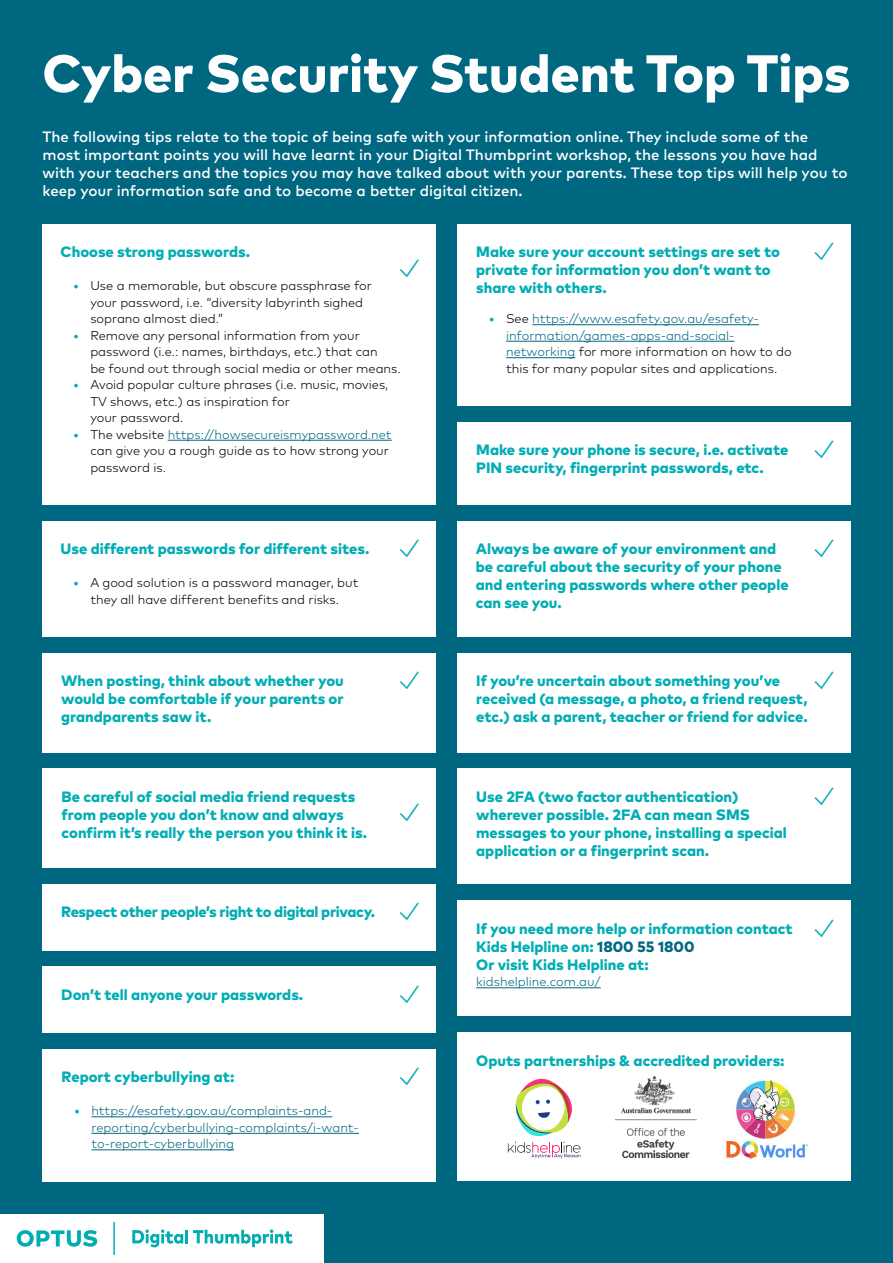
<style>
.page{position:relative;width:893px;height:1263px;background:#006781}
.page>*{position:absolute;margin:0;border:0;box-sizing:border-box;transform-origin:0 0}
.t1{font:800 52.5px "Mark OT";color:#fff}
.t2{font:800 15px/18px "Mark OT";color:#00adb3}
.t3{font:500 15px/18px "Mark OT";color:#fff}
.t4{font:800 15px "Mark OT";letter-spacing:-.02em;color:#00adb3}
.t5{font:300 12.75px/16.5px "Mark OT";color:#000}
.t6{font:300 12.75px/16.5px "Mark OT";color:#006781}
.s1{font-weight:500;color:#00adb3}
.s2{color:#006781}
.s3{color:#000}
</style>
<div class="page">
<div style="left:43px;top:521px;width:393px;height:116px;background:#fff"></div>
<div style="left:43px;top:224px;width:393px;height:281px;background:#fff"></div>
<hr style="left:168px;top:440px;width:224px;height:1px;background:#006781">
<div style="left:457px;top:521px;width:393px;height:116px;background:#fff"></div>
<div style="left:43px;top:653px;width:393px;height:99px;background:#fff"></div>
<div style="left:43px;top:967px;width:393px;height:66px;background:#fff"></div>
<div style="left:43px;top:884px;width:393px;height:66px;background:#fff"></div>
<div style="left:457px;top:653px;width:393px;height:99px;background:#fff"></div>
<div style="left:457px;top:422px;width:393px;height:83px;background:#fff"></div>
<div style="left:457px;top:769px;width:393px;height:115px;background:#fff"></div>
<div style="left:43px;top:769px;width:393px;height:99px;background:#fff"></div>
<div style="left:457px;top:224px;width:393px;height:182px;background:#fff"></div>
<hr style="left:532px;top:324px;width:227px;height:1px;background:#006781">
<hr style="left:506px;top:341px;width:228px;height:1px;background:#006781">
<hr style="left:506px;top:357px;width:69px;height:1px;background:#006781">
<div style="left:43px;top:1049px;width:393px;height:132px;background:#fff"></div>
<hr style="left:91px;top:1116px;width:241px;height:1px;background:#006781">
<hr style="left:91px;top:1133px;width:268px;height:1px;background:#006781">
<hr style="left:91px;top:1149px;width:143px;height:1px;background:#006781">
<div style="left:457px;top:901px;width:393px;height:115px;background:#fff"></div>
<div style="left:457px;top:1033px;width:393px;height:148px;background:#fff"></div>
<hr style="left:476px;top:987px;width:125px;height:1px;background:#006781">
<img style="left:726px;top:1080px;width:82px;height:80px">
<img style="left:615px;top:1075px;width:82px;height:83px">
<div style="left:0;top:1214px;width:323px;height:49px;background:#fff"></div>
<svg style="left:132px;top:1229px;width:161px;height:18px"></svg>
<hr style="left:113px;top:1222px;width:2px;height:33px;background:#00adb3">
<svg style="left:17px;top:1230px;width:80px;height:17px"></svg>
<svg style="left:515px;top:1078px;width:57px;height:58px"></svg>
<svg style="left:508px;top:1142px;width:72px;height:16px"></svg>
<h1 class="t1" style="left:43px;top:39px;width:809px">Cyber Security Student Top Tips</h1>
<p class="t3" style="left:43px;top:127px;width:807px">The following tips relate to the topic of being safe with your information online. They include some of the most important points you will have learnt in your Digital Thumbprint workshop, the lessons you have had with your teachers and the topics you may have talked about with your parents. These top tips will help you to keep your information safe and to become a better digital citizen.</p>
<p class="t2" style="left:61px;top:242px;width:191px">Choose strong passwords.</p>
<p class="t5" style="left:90px;top:277px;width:283px;text-indent:-17px"><span class="s1">•</span> Use a memorable, but obscure passphrase for your password, i.e. “diversity labyrinth sighed soprano almost died.”</p>
<p class="t5" style="left:90px;top:327px;width:312px;text-indent:-17px"><span class="s1">•</span> Remove any personal information from your password (i.e.: names, birthdays, etc.) that can<br>be found out through social media or other means.</p>
<p class="t5" style="left:90px;top:376px;width:299px;text-indent:-17px"><span class="s1">•</span> Avoid popular culture phrases (i.e. music, movies,<br>TV shows, etc.) as inspiration for<br>your password.</p>
<p class="t5" style="left:90px;top:426px;width:303px;text-indent:-17px"><span class="s1">•</span> The website <span class="s2">https://howsecureismypassword.net </span>can give you a rough guide as to how strong your password is.</p>
<p class="t2" style="left:61px;top:539px;width:310px">Use different passwords for different sites.</p>
<p class="t5" style="left:73px;top:574px;width:287px;text-align:center"><span class="s1">•</span> A good solution is a password manager, but they all have different benefits and risks.</p>
<p class="t2" style="left:61px;top:671px;width:284px;text-align:justify">When posting, think about whether you would be comfortable if your parents or grandparents saw it.</p>
<p class="t2" style="left:62px;top:787px;width:307px">Be careful of social media friend requests from people you don’t know and always confirm it’s really the person you think it is.</p>
<p class="t4" style="left:61px;top:902px;width:315px">Respect other people’s right to digital privacy.</p>
<p class="t2" style="left:61px;top:985px;width:244px">Don’t tell anyone your passwords.</p>
<p class="t2" style="left:62px;top:1067px;width:174px">Report cyberbullying at:</p>
<p class="t6" style="left:91px;top:1102px;width:269px;text-indent:-17px"><span class="s1">•</span> https://esafety.gov.au/complaints-and&shy;reporting/cyberbullying-complaints/i-want&shy;to-report-cyberbullying</p>
<p class="t2" style="left:476px;top:242px;width:305px">Make sure your account settings are set to private for information you don’t want to share with others.</p>
<p class="t6" style="left:506px;top:310px;width:287px;text-indent:-17px"><span class="s1">•</span> <span class="s3">See</span> https://www.esafety.gov.au/esafety&shy;information/games-apps-and-social&shy;networking <span class="s3">for more information on how to do this for many popular sites and applications.</span></p>
<p class="t2" style="left:476px;top:440px;width:314px">Make sure your phone is secure, i.e. activate<br>PIN security, fingerprint passwords, etc.</p>
<p class="t2" style="left:476px;top:539px;width:314px">Always be aware of your environment and be careful about the security of your phone and entering passwords where other people can see you.</p>
<p class="t2" style="left:476px;top:671px;width:333px">If you’re uncertain about something you’ve received (a message, a photo, a friend request, etc.) ask a parent, teacher or friend for advice.</p>
<p class="t2" style="left:476px;top:787px;width:312px">Use 2FA (two factor authentication) wherever possible. 2FA can mean SMS messages to your phone, installing a special application or a fingerprint scan.</p>
<p class="t2" style="left:476px;top:919px;width:318px">If you need more help or information contact<br>Kids Helpline on: <span class="s2">1800 55 1800<br></span>Or visit Kids Helpline at:</p>
<p class="t6" style="left:476px;top:973px;width:126px">kidshelpline.com.au/</p>
<p class="t2" style="left:476px;top:1051px;width:310px">Oputs partnerships &amp; accredited providers:</p>
</div>
